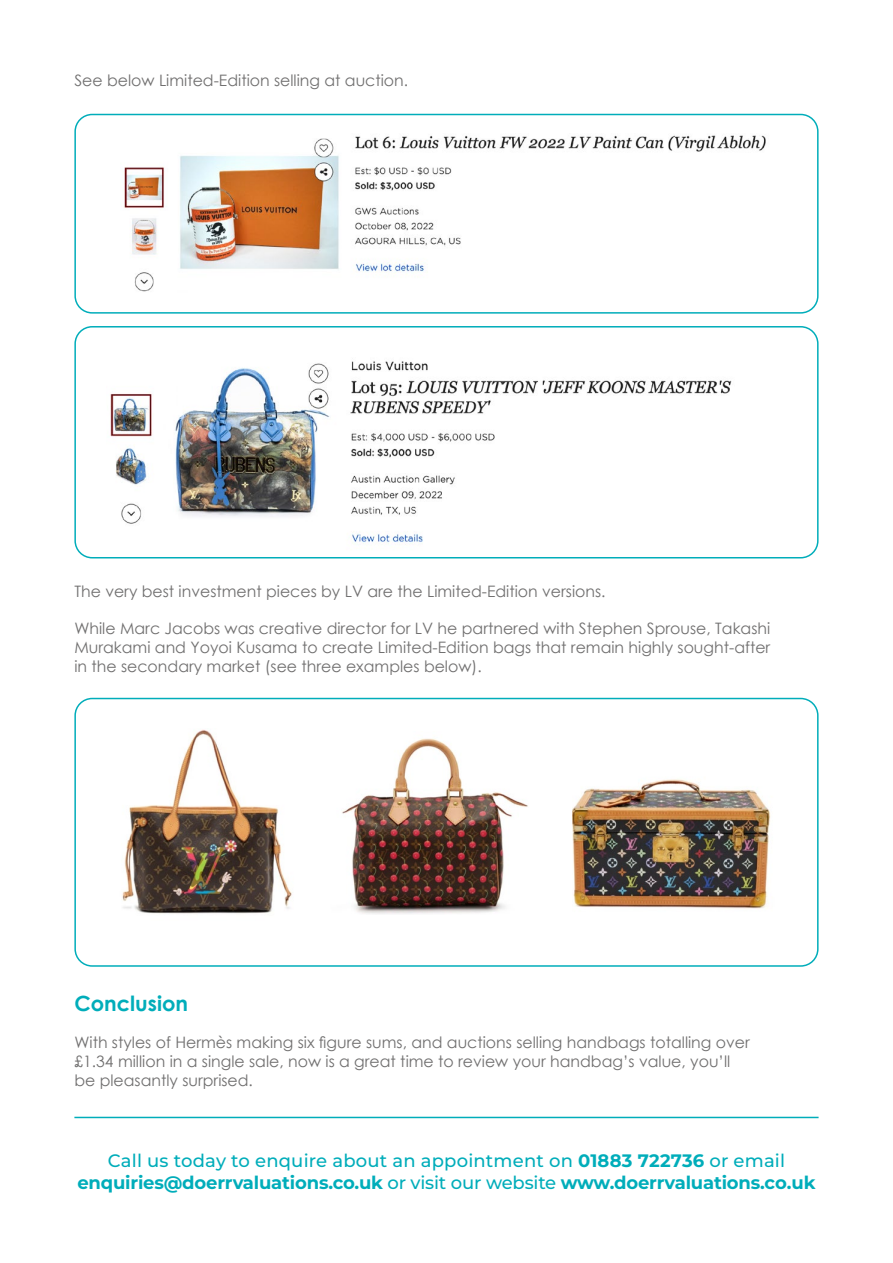
<style>
.page{position:relative;width:893px;height:1263px;background:#fff}
.page>*{position:absolute;margin:0;border:0;box-sizing:border-box;transform-origin:0 0}
.t1{font:700 21px "Century Gothic";color:#00adba}
.t2{font:100 18px/21.6px "Montserrat";letter-spacing:-.01em;color:#00adba;text-align:center}
.t3{font:15.75px/18.9px "Century Gothic";color:#706f6f;text-align:justify}
.s1{font-weight:500}
</style>
<div class="page">
<hr style="left:74px;top:1117px;width:745px;height:1px;background:#00adba">
<img style="left:124px;top:135px;width:642px;height:157px">
<div style="left:74px;top:114px;width:745px;height:200px;border:2px solid #00adba;border-radius:17px"></div>
<img style="left:110px;top:361px;width:622px;height:182px">
<div style="left:74px;top:326px;width:745px;height:232px;border:2px solid #00adba;border-radius:17px"></div>
<img style="left:122px;top:730px;width:170px;height:184px">
<div style="left:74px;top:698px;width:745px;height:269px;border:2px solid #00adba;border-radius:17px"></div>
<img style="left:342px;top:738px;width:186px;height:176px">
<img style="left:573px;top:779px;width:198px;height:130px">
<p class="t3" style="left:74px;top:71px;width:335px">See below Limited-Edition selling at auction.</p>
<p class="t3" style="left:74px;top:581px;width:533px">The very best investment pieces by LV are the Limited-Edition versions.</p>
<p class="t3" style="left:74px;top:619px;width:697px">While Marc Jacobs was creative director for LV he partnered with Stephen Sprouse, Takashi Murakami and Yoyoi Kusama to create Limited-Edition bags that remain highly sought-after in the secondary market (see three examples below).</p>
<h1 class="t1" style="left:74px;top:987px;width:115px">Conclusion</h1>
<p class="t3" style="left:74px;top:1033px;width:677px;text-align:left">With styles of Hermès making six figure sums, and auctions selling handbags totalling over £1.34 million in a single sale, now is a great time to review your handbag’s value, you’ll be pleasantly surprised.</p>
<p class="t2" style="left:77px;top:1149px;width:740px"><span class="s1">Call us today to enquire about an appointment on</span> 01883 722736 <span class="s1">or email </span>enquiries@doerrvaluations.co.uk <span class="s1">or visit our website</span> www.doerrvaluations.co.uk</p>
</div>
